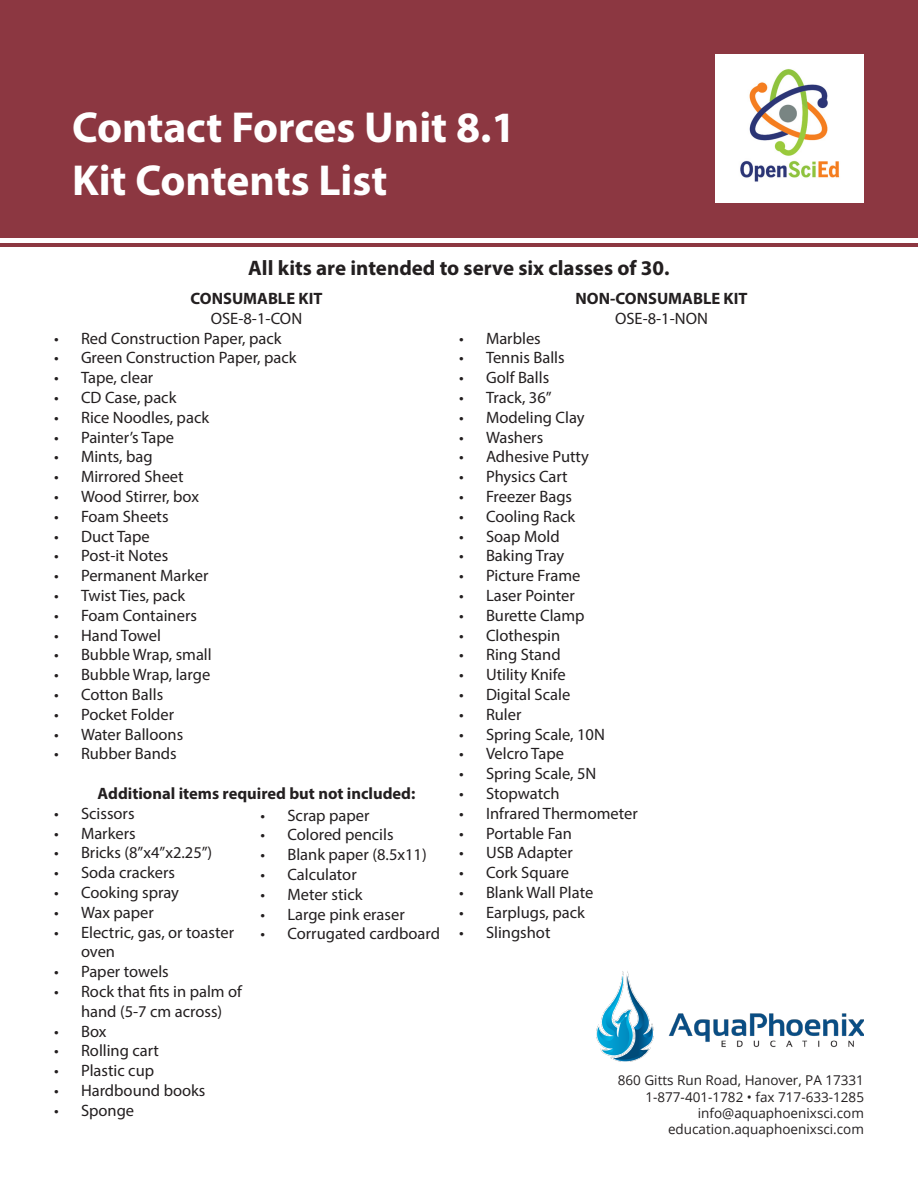
<style>
.page{position:relative;width:918px;height:1188px;background:#fff}
.page>*{position:absolute;margin:0;border:0;box-sizing:border-box;transform-origin:0 0}
.t1{font:700 43.5px "Myriad Pro";color:#fff}
.t2{font:700 21px "Myriad Pro";color:#231f20}
.t3{font:16.5px/19.8px "Myriad Pro";color:#231f20}
.t4{font:700 16.5px "Myriad Pro";color:#231f20}
.t5{font:13.5px "Open Sans";color:#231f20}
</style>
<div class="page">
<div style="left:0;top:0;width:918px;height:238px;background:#8c3741"></div>
<img style="left:716px;top:54px;width:148px;height:148px">
<img style="left:596px;top:971px;width:268px;height:91px">
<hr style="left:0;top:243px;width:918px;height:4px;background:#8c3741">
<p class="t1" style="left:72px;top:99px;width:445px">Contact Forces Unit 8.1</p>
<p class="t1" style="left:72px;top:152px;width:317px">Kit Contents List</p>
<p class="t2" style="left:248px;top:254px;width:423px">All kits are intended to serve six classes of 30.</p>
<p class="t4" style="left:191px;top:288px;width:133px">CONSUMABLE KIT</p>
<p class="t3" style="left:211px;top:308px;width:93px">OSE-8-1-CON</p>
<p class="t3" style="left:54px;top:328px;width:229px">• Red Construction Paper, pack</p>
<p class="t3" style="left:54px;top:348px;width:244px">• Green Construction Paper, pack</p>
<p class="t3" style="left:54px;top:367px;width:101px">• Tape, clear</p>
<p class="t3" style="left:54px;top:387px;width:124px">• CD Case, pack</p>
<p class="t3" style="left:54px;top:407px;width:157px">• Rice Noodles, pack</p>
<p class="t3" style="left:54px;top:427px;width:122px">• Painter’s Tape</p>
<p class="t3" style="left:54px;top:447px;width:100px">• Mints, bag</p>
<p class="t3" style="left:54px;top:466px;width:131px">• Mirrored Sheet</p>
<p class="t3" style="left:54px;top:486px;width:146px">• Wood Stirrer, box</p>
<p class="t3" style="left:54px;top:506px;width:116px">• Foam Sheets</p>
<p class="t3" style="left:54px;top:526px;width:97px">• Duct Tape</p>
<p class="t3" style="left:54px;top:546px;width:116px">• Post-it Notes</p>
<p class="t3" style="left:54px;top:565px;width:156px">• Permanent Marker</p>
<p class="t3" style="left:54px;top:585px;width:133px">• Twist Ties, pack</p>
<p class="t3" style="left:54px;top:605px;width:144px">• Foam Containers</p>
<p class="t3" style="left:54px;top:625px;width:109px">• Hand Towel</p>
<p class="t3" style="left:54px;top:645px;width:159px">• Bubble Wrap, small</p>
<p class="t3" style="left:54px;top:664px;width:158px">• Bubble Wrap, large</p>
<p class="t3" style="left:54px;top:684px;width:111px">• Cotton Balls</p>
<p class="t3" style="left:54px;top:704px;width:122px">• Pocket Folder</p>
<p class="t3" style="left:54px;top:724px;width:131px">• Water Balloons</p>
<p class="t3" style="left:54px;top:744px;width:124px">• Rubber Bands</p>
<p class="t4" style="left:98px;top:783px;width:319px">Additional items required but not included:</p>
<p class="t3" style="left:54px;top:803px;width:82px">• Scissors</p>
<p class="t3" style="left:54px;top:823px;width:83px">• Markers</p>
<p class="t3" style="left:54px;top:843px;width:160px">• Bricks (8”x4”x2.25”)</p>
<p class="t3" style="left:54px;top:862px;width:123px">• Soda crackers</p>
<p class="t3" style="left:54px;top:882px;width:127px">• Cooking spray</p>
<p class="t3" style="left:54px;top:902px;width:101px">• Wax paper</p>
<p class="t3" style="left:81px;top:922px;width:155px;text-indent:-27px">• Electric, gas, or toaster oven</p>
<p class="t3" style="left:54px;top:961px;width:116px">• Paper towels</p>
<p class="t3" style="left:54px;top:981px;width:190px;text-align:center">• Rock that fits in palm of hand (5-7 cm across)</p>
<p class="t3" style="left:54px;top:1021px;width:54px">• Box</p>
<p class="t3" style="left:54px;top:1041px;width:107px">• Rolling cart</p>
<p class="t3" style="left:54px;top:1060px;width:102px">• Plastic cup</p>
<p class="t3" style="left:54px;top:1080px;width:153px">• Hardbound books</p>
<p class="t3" style="left:54px;top:1100px;width:82px">• Sponge</p>
<p class="t4" style="left:576px;top:288px;width:173px">NON-CONSUMABLE KIT</p>
<p class="t3" style="left:615px;top:308px;width:94px">OSE-8-1-NON</p>
<p class="t3" style="left:459px;top:328px;width:83px">• Marbles</p>
<p class="t3" style="left:459px;top:348px;width:107px">• Tennis Balls</p>
<p class="t3" style="left:459px;top:367px;width:92px">• Golf Balls</p>
<p class="t3" style="left:459px;top:387px;width:94px">• Track, 36”</p>
<p class="t3" style="left:459px;top:407px;width:127px">• Modeling Clay</p>
<p class="t3" style="left:459px;top:427px;width:86px">• Washers</p>
<p class="t3" style="left:459px;top:447px;width:132px">• Adhesive Putty</p>
<p class="t3" style="left:459px;top:466px;width:110px">• Physics Cart</p>
<p class="t3" style="left:459px;top:486px;width:115px">• Freezer Bags</p>
<p class="t3" style="left:459px;top:506px;width:118px">• Cooling Rack</p>
<p class="t3" style="left:459px;top:526px;width:102px">• Soap Mold</p>
<p class="t3" style="left:459px;top:546px;width:107px">• Baking Tray</p>
<p class="t3" style="left:459px;top:565px;width:123px">• Picture Frame</p>
<p class="t3" style="left:459px;top:585px;width:117px">• Laser Pointer</p>
<p class="t3" style="left:459px;top:605px;width:127px">• Burette Clamp</p>
<p class="t3" style="left:459px;top:625px;width:103px">• Clothespin</p>
<p class="t3" style="left:459px;top:645px;width:103px">• Ring Stand</p>
<p class="t3" style="left:459px;top:664px;width:108px">• Utility Knife</p>
<p class="t3" style="left:459px;top:684px;width:113px">• Digital Scale</p>
<p class="t3" style="left:459px;top:704px;width:64px">• Ruler</p>
<p class="t3" style="left:459px;top:724px;width:147px">• Spring Scale, 10N</p>
<p class="t3" style="left:459px;top:744px;width:107px">• Velcro Tape</p>
<p class="t3" style="left:459px;top:763px;width:139px">• Spring Scale, 5N</p>
<p class="t3" style="left:459px;top:783px;width:102px">• Stopwatch</p>
<p class="t3" style="left:459px;top:803px;width:180px">• Infrared Thermometer</p>
<p class="t3" style="left:459px;top:823px;width:115px">• Portable Fan</p>
<p class="t3" style="left:459px;top:843px;width:115px">• USB Adapter</p>
<p class="t3" style="left:459px;top:862px;width:112px">• Cork Square</p>
<p class="t3" style="left:459px;top:882px;width:136px">• Blank Wall Plate</p>
<p class="t3" style="left:459px;top:902px;width:127px">• Earplugs, pack</p>
<p class="t3" style="left:459px;top:922px;width:93px">• Slingshot</p>
<p class="t3" style="left:260px;top:805px;width:111px">• Scrap paper</p>
<p class="t3" style="left:260px;top:825px;width:135px">• Colored pencils</p>
<p class="t3" style="left:260px;top:844px;width:168px">• Blank paper (8.5x11)</p>
<p class="t3" style="left:260px;top:864px;width:98px">• Calculator</p>
<p class="t3" style="left:260px;top:884px;width:104px">• Meter stick</p>
<p class="t3" style="left:260px;top:904px;width:146px">• Large pink eraser</p>
<p class="t3" style="left:260px;top:924px;width:181px">• Corrugated cardboard</p>
<p class="t5" style="left:618px;top:1071px;width:248px">860 Gitts Run Road, Hanover, PA 17331</p>
<p class="t5" style="left:645px;top:1087px;width:220px">1-877-401-1782 • fax 717-633-1285</p>
<p class="t5" style="left:698px;top:1104px;width:168px">info@aquaphoenixsci.com</p>
<p class="t5" style="left:668px;top:1120px;width:197px">education.aquaphoenixsci.com</p>
</div>
